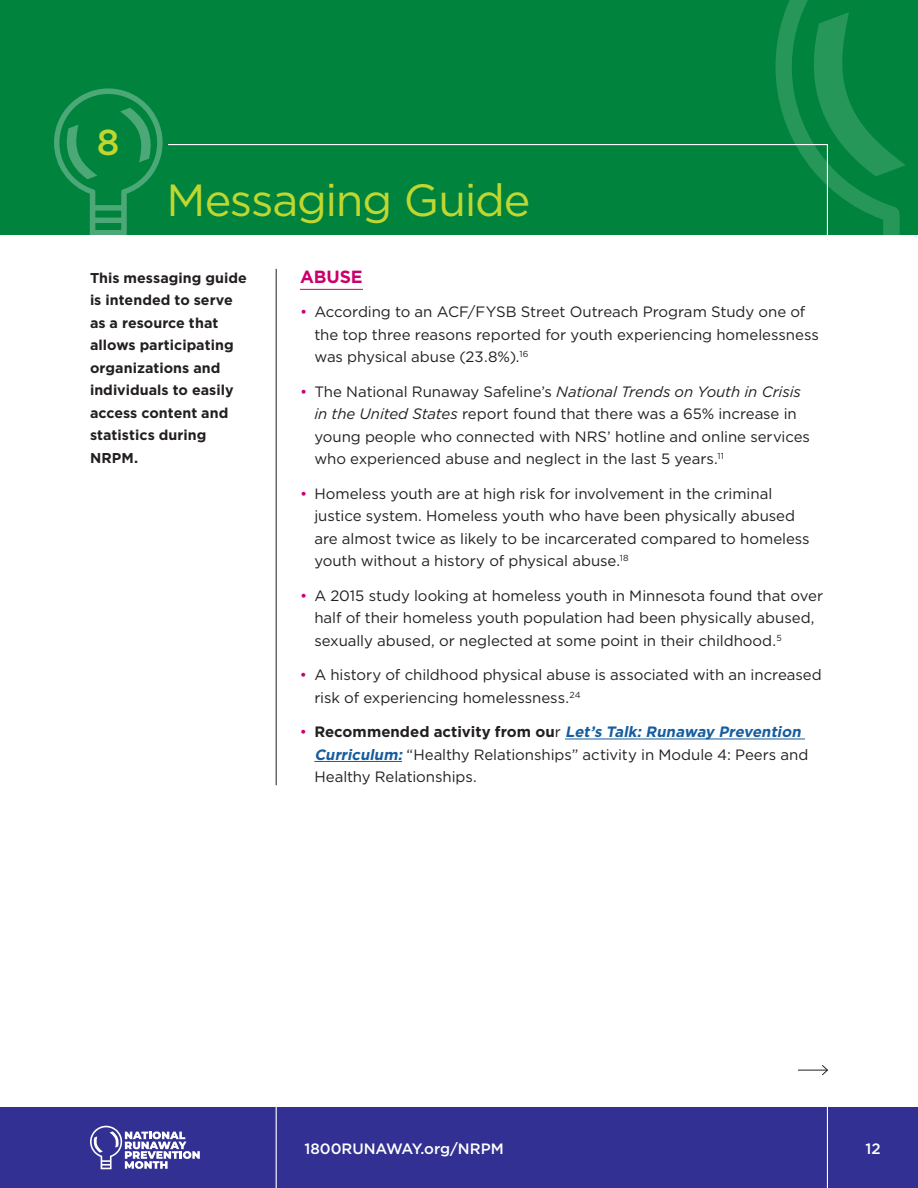
<style>
.page{position:relative;width:918px;height:1188px;background:#fff}
.page>*{position:absolute;margin:0;border:0;box-sizing:border-box;transform-origin:0 0}
.t1{font:45px "Gotham";letter-spacing:-.03em;color:#c1d72f}
.title{font:500 36px "Gotham";color:#c1d72f}
.head{font:700 17.7px "Gotham";letter-spacing:-.005em;color:#ca016c}
.text{font:15px/22.5px "Gotham";letter-spacing:-.005em;color:#231f20}
.t2{font:500 15px "Gotham";color:#fff}
.text_intro{font:700 14.25px/22.5px "Gotham";letter-spacing:.005em;color:#231f20}
.s1{color:#ca016c}
.s2{font-style:italic}
.s3{font-weight:700}
.s4{font-weight:700;font-style:italic;color:#175d9e}
</style>
<div class="page">
<div style="left:0;top:0;width:918px;height:236px;background:#00843d"></div>
<div style="left:0;top:1107px;width:918px;height:81px;background:#323092"></div>
<svg style="left:90px;top:1126px;width:110px;height:43px"></svg>
<hr style="left:276px;top:1104px;width:1px;height:84px;background:#fff">
<hr style="left:827px;top:1104px;width:1px;height:84px;background:#fff">
<svg style="left:167px;top:144px;width:607px;height:92px"></svg>
<svg style="left:54px;top:88px;width:109px;height:147px"></svg>
<svg style="left:774px;top:0;width:144px;height:236px"></svg>
<hr style="left:276px;top:269px;width:1px;height:516px;background:#231f20">
<hr style="left:300px;top:289px;width:63px;height:1px;background:#ca016c">
<hr style="left:565px;top:739px;width:240px;height:1px;background:#175d9e">
<hr style="left:314px;top:761px;width:88px;height:1px;background:#175d9e">
<svg style="left:798px;top:1065px;width:30px;height:11px"></svg>
<p class="title" style="left:97px;top:119px;width:24px">8</p>
<p class="t1" style="left:166px;top:171px;width:365px">Messaging Guide</p>
<p class="text_intro" style="left:90px;top:267px;width:158px">This messaging guide is intended to serve as a resource that allows participating organizations and individuals to easily access content and statistics during<br>NRPM.</p>
<p class="head" style="left:300px;top:265px;width:64px">ABUSE</p>
<p class="text" style="left:314px;top:301px;width:506px;text-indent:-14px"><span class="s1">•</span> According to an ACF/FYSB Street Outreach Program Study one of the top three reasons reported for youth experiencing homelessness was physical abuse (23.8%).<sup>16</sup></p>
<p class="text" style="left:314px;top:380px;width:497px;text-indent:-14px"><span class="s1">•</span> The National Runaway Safeline’s <span class="s2">National Trends on Youth in Crisis in the United States</span> report found that there was a 65% increase in young people who connected with NRS’ hotline and online services who experienced abuse and neglect in the last 5 years.<sup>11</sup></p>
<p class="text" style="left:314px;top:482px;width:497px;text-indent:-14px"><span class="s1">•</span> Homeless youth are at high risk for involvement in the criminal justice system. Homeless youth who have been physically abused are almost twice as likely to be incarcerated compared to homeless youth without a history of physical abuse.<sup>18</sup></p>
<p class="text" style="left:314px;top:584px;width:510px;text-indent:-14px"><span class="s1">•</span> A 2015 study looking at homeless youth in Minnesota found that over half of their homeless youth population had been physically abused, sexually abused, or neglected at some point in their childhood.<sup>5</sup></p>
<p class="text" style="left:314px;top:664px;width:509px;text-indent:-14px"><span class="s1">•</span> A history of childhood physical abuse is associated with an increased risk of experiencing homelessness.<sup>24</sup></p>
<p class="text" style="left:314px;top:721px;width:496px;text-indent:-14px"><span class="s1">•</span> <span class="s3">Recommended activity from ou</span>r <span class="s4">Let’s Talk:Runaway Prevention<br>Curriculum:</span>“Healthy Relationships” activity in Module 4: Peers and<br>Healthy Relationships.</p>
<p class="t2" style="left:304px;top:1138px;width:201px">1800RUNAWAY.org/NRPM</p>
<p class="t2" style="left:865px;top:1138px;width:17px">12</p>
</div>
